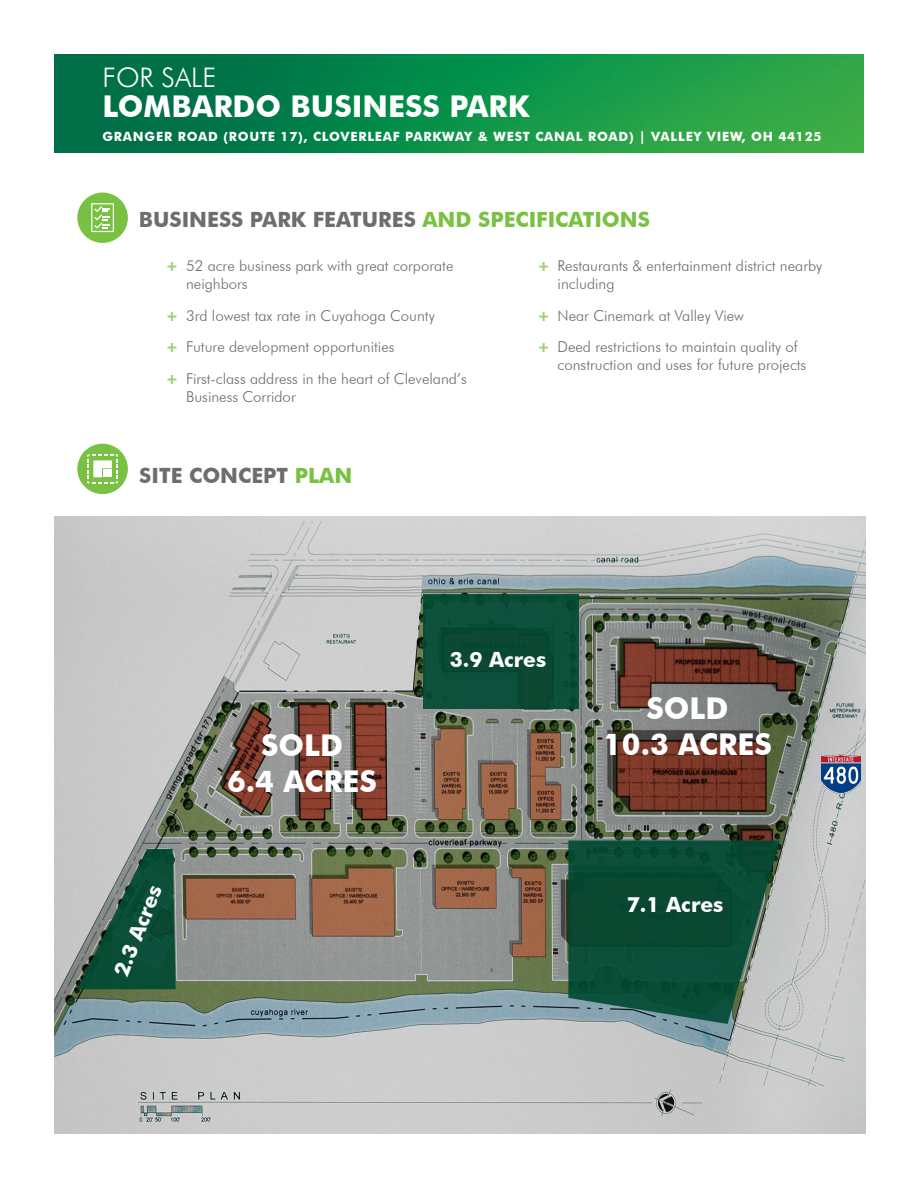
<style>
.page{position:relative;width:918px;height:1188px;background:#fff}
.page>*{position:absolute;margin:0;border:0;box-sizing:border-box;transform-origin:0 0}
.t1{font:700 30px "Futura BT";color:#fff}
.t2{font:300 27px "Futura BT";color:#fff}
.Heading{font:700 21px "Futura BT";color:#6c6d70}
.t3{font:700 21px "Futura BT";color:#fff}
.t4{font:300 15px/18px "Futura BT";color:#6c6d70}
.t5{font:700 12.75px "Futura BT";letter-spacing:.06em;color:#fff}
.s1{color:#79c142}
.s2{font-weight:900;color:#a1d076}
</style>
<div class="page">
<img style="left:54px;top:54px;width:810px;height:99px">
<img style="left:54px;top:516px;width:812px;height:618px">
<div style="left:77px;top:193px;width:51px;height:50px;background:#79c142;border-radius:50%"></div>
<svg style="left:91px;top:203px;width:23px;height:29px"></svg>
<img style="left:821px;top:755px;width:40px;height:39px">
<div style="left:77px;top:444px;width:51px;height:50px;background:#79c142;border-radius:50%"></div>
<svg style="left:87px;top:454px;width:31px;height:29px"></svg>
<div style="left:103px;top:470px;width:9px;height:7px;background:#fff"></div>
<svg style="left:77px;top:849px;width:99px;height:140px"></svg>
<svg style="left:568px;top:841px;width:212px;height:183px"></svg>
<div style="left:423px;top:594px;width:156px;height:115px;background:#0c4e37"></div>
<p class="t2" style="left:102px;top:61px;width:115px">FOR SALE</p>
<p class="t1" style="left:102px;top:88px;width:429px">LOMBARDO BUSINESS PARK</p>
<p class="t5" style="left:102px;top:128px;width:720px">GRANGER ROAD (ROUTE 17), CLOVERLEAF PARKWAY &amp; WEST CANAL ROAD) | VALLEY VIEW, OH 44125</p>
<p class="Heading" style="left:139px;top:207px;width:513px">BUSINESS PARK FEATURES <span class="s1">AND SPECIFICATIONS</span></p>
<p class="t4" style="left:186px;top:257px;width:269px;text-indent:-20px"><span class="s2">+</span> 52 acre business park with great corporate neighbors</p>
<p class="t4" style="left:166px;top:306px;width:270px"><span class="s2">+</span> 3rd lowest tax rate in Cuyahoga County</p>
<p class="t4" style="left:166px;top:338px;width:230px"><span class="s2">+</span> Future development opportunities</p>
<p class="t4" style="left:186px;top:369px;width:282px;text-indent:-20px"><span class="s2">+</span> First-class address in the heart of Cleveland’s<br>Business Corridor</p>
<p class="t4" style="left:558px;top:257px;width:266px;text-indent:-20px"><span class="s2">+</span> Restaurants &amp; entertainment district nearby including</p>
<p class="t4" style="left:537px;top:306px;width:208px"><span class="s2">+</span> Near Cinemark at Valley View</p>
<p class="t4" style="left:558px;top:338px;width:250px;text-indent:-20px"><span class="s2">+</span> Deed restrictions to maintain quality of construction and uses for future projects</p>
<p class="Heading" style="left:139px;top:463px;width:215px">SITE CONCEPT <span class="s1">PLAN</span></p>
<p class="t3" style="left:450px;top:647px;width:98px">3.9 Acres</p>
<p class="t1" style="left:646px;top:690px;width:84px">SOLD</p>
<p class="t1" style="left:261px;top:728px;width:84px">SOLD</p>
<p class="t1" style="left:603px;top:726px;width:170px">10.3 ACRES</p>
<p class="t1" style="left:227px;top:764px;width:151px">6.4 ACRES</p>
<p class="t3" style="left:108px;top:971px;width:98px;rotate:-68deg">2.3 Acres</p>
<p class="t3" style="left:627px;top:891px;width:98px">7.1 Acres</p>
</div>
